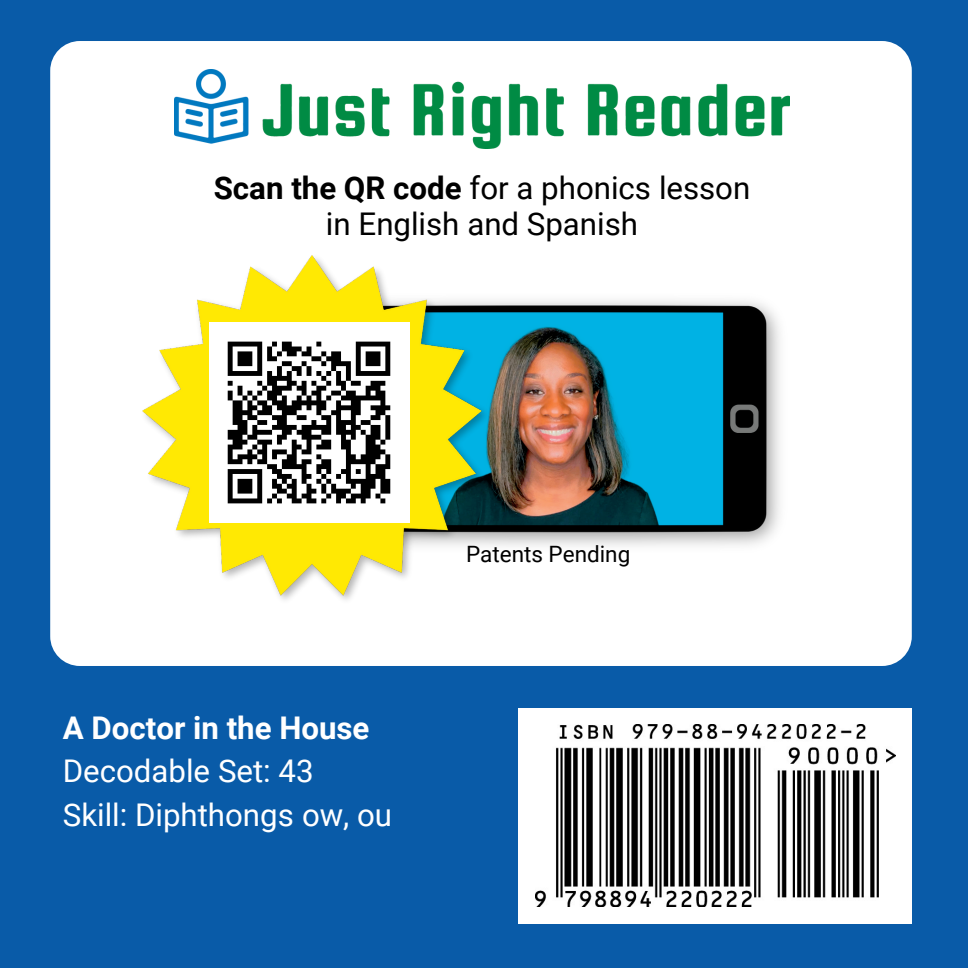
<style>
.page{position:relative;width:968px;height:968px;background:#095ba8}
.page>*{position:absolute;margin:0;border:0;box-sizing:border-box;transform-origin:0 0}
.t1{font:31.25px/36.8px "Roboto";color:#000;text-align:center}
.t2{font:31.25px "Roboto";color:#fff}
.t3{font:700 31.25px "Roboto";color:#fff}
.t4{font:22.5px "Roboto";color:#000}
.s1{font-weight:700}
</style>
<div class="page">
<div style="left:50px;top:41px;width:861px;height:625px;background:#fff;border-radius:30px"></div>
<div style="left:518px;top:708px;width:393px;height:215px;background:#fff"></div>
<img style="left:174px;top:70px;width:615px;height:79px">
<img style="left:495px;top:300px;width:285px;height:246px">
<img style="left:142px;top:255px;width:353px;height:345px">
<img style="left:209px;top:322px;width:200px;height:201px">
<img style="left:535px;top:725px;width:360px;height:182px">
<p class="t1" style="left:214px;top:170px;width:538px"><span class="s1">Scan the QR code</span> for a phonics lesson in English and Spanish</p>
<p class="t3" style="left:63px;top:710px;width:308px">A Doctor in the House</p>
<p class="t2" style="left:63px;top:753px;width:252px">Decodable Set: 43</p>
<p class="t2" style="left:63px;top:796px;width:331px">Skill: Diphthongs ow, ou</p>
<p class="t4" style="left:466px;top:541px;width:166px">Patents Pending</p>
</div>
